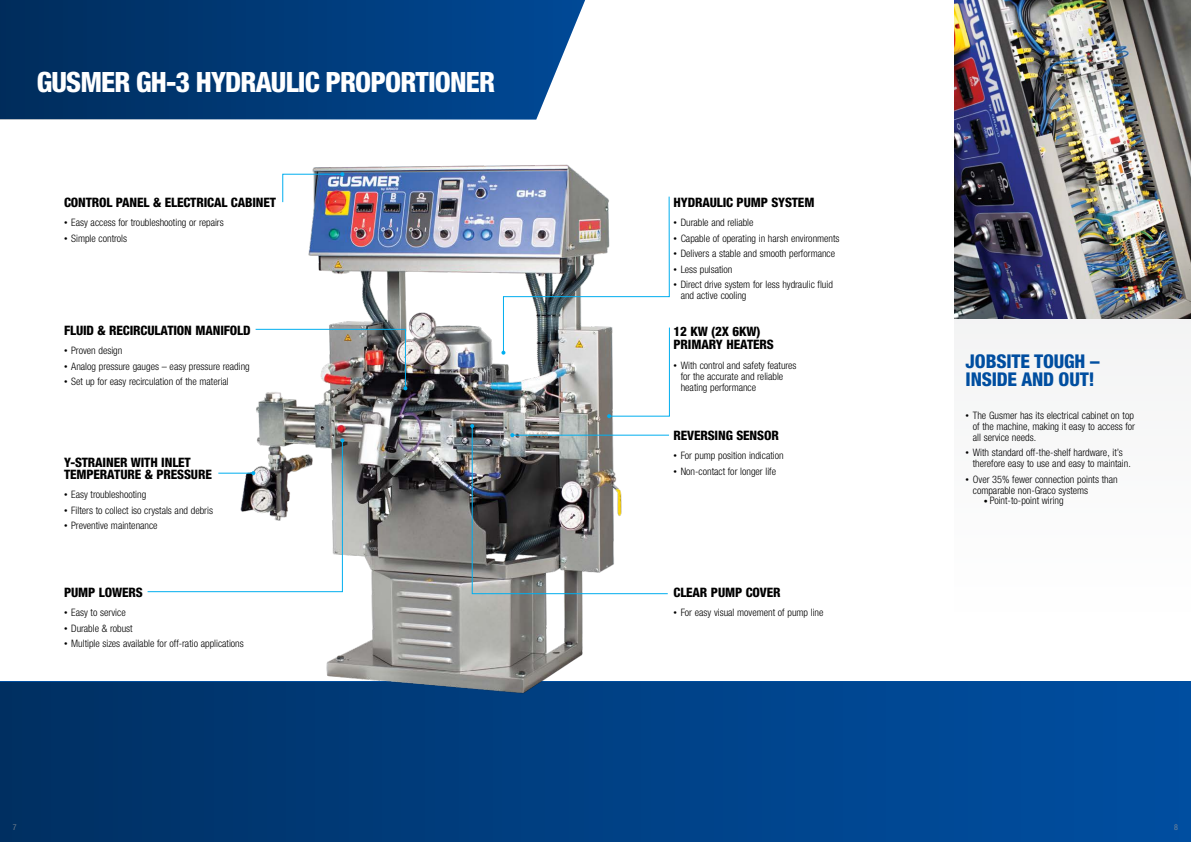
<style>
.page{position:relative;width:1191px;height:842px;background:#fff}
.page>*{position:absolute;margin:0;border:0;box-sizing:border-box;transform-origin:0 0}
.t1{font:800 condensed 28px "Helvetica Neue LTW1 G";letter-spacing:-.03em;color:#fff}
.t2{font:800 condensed 19px/18px "Helvetica Neue LTW1 G";letter-spacing:-.01em;color:#004ea0}
.t3{font:800 condensed 13px/13px "Helvetica Neue LTW1 G";letter-spacing:-.01em;color:#000}
.t4{font:300 condensed 10.2px/11px "Helvetica Neue LTW1 G";color:#000}
.t5{font:300 condensed 8px "Helvetica Neue LTW1 G";color:#939598}
.s1{font-size:7px}
.s2{font-size:8px}
</style>
<div class="page">
<div style="left:954px;top:0;width:237px;height:614px;background:#f9f9f9"></div>
<div style="left:0;top:682px;width:1191px;height:160px;background:linear-gradient(to right,#003063,#004fa3)"></div>
<svg style="left:0;top:0;width:585px;height:120px;background:#053d79"></svg>
<img style="left:954px;top:0;width:237px;height:318px">
<img style="left:198px;top:96px;width:506px;height:674px">
<svg style="left:282px;top:172px;width:62px;height:31px"></svg>
<img style="left:255px;top:328px;width:152px;height:62px">
<svg style="left:147px;top:438px;width:197px;height:155px"></svg>
<svg style="left:470px;top:424px;width:199px;height:171px"></svg>
<img style="left:501px;top:196px;width:169px;height:222px">
<h1 class="t1" style="left:37px;top:65px;width:460px">GUSMER GH-3 HYDRAULIC PROPORTIONER</h1>
<p class="t3" style="left:64px;top:195px;width:213px">CONTROL PANEL &amp; ELECTRICAL CABINET</p>
<p class="t4" style="left:64px;top:217px;width:161px"><span class="s1">•</span> Easy access for troubleshooting or repairs</p>
<p class="t4" style="left:64px;top:233px;width:65px"><span class="s1">•</span> Simple controls</p>
<p class="t3" style="left:64px;top:323px;width:188px">FLUID &amp; RECIRCULATION MANIFOLD</p>
<p class="t4" style="left:64px;top:345px;width:60px"><span class="s1">•</span> Proven design</p>
<p class="t4" style="left:64px;top:361px;width:187px"><span class="s1">•</span> Analog pressure gauges – easy pressure reading</p>
<p class="t4" style="left:64px;top:376px;width:166px"><span class="s1">•</span> Set up for easy recirculation of the material</p>
<p class="t3" style="left:64px;top:456px;width:149px;line-height:12px">Y-STRAINER WITH INLET<br>TEMPERATURE &amp; PRESSURE</p>
<p class="t4" style="left:64px;top:489px;width:84px"><span class="s1">•</span> Easy troubleshooting</p>
<p class="t4" style="left:64px;top:505px;width:150px"><span class="s1">•</span> Filters to collect iso crystals and debris</p>
<p class="t4" style="left:64px;top:520px;width:95px"><span class="s1">•</span> Preventive maintenance</p>
<p class="t3" style="left:64px;top:585px;width:80px">PUMP LOWERS</p>
<p class="t4" style="left:64px;top:607px;width:63px"><span class="s1">•</span> Easy to service</p>
<p class="t4" style="left:64px;top:623px;width:70px"><span class="s1">•</span> Durable &amp; robust</p>
<p class="t4" style="left:64px;top:638px;width:181px"><span class="s1">•</span> Multiple sizes available for off-ratio applications</p>
<p class="t3" style="left:673px;top:195px;width:142px">HYDRAULIC PUMP SYSTEM</p>
<p class="t4" style="left:673px;top:217px;width:81px"><span class="s1">•</span> Durable and reliable</p>
<p class="t4" style="left:673px;top:233px;width:168px"><span class="s1">•</span> Capable of operating in harsh environments</p>
<p class="t4" style="left:673px;top:248px;width:163px"><span class="s1">•</span> Delivers a stable and smooth performance</p>
<p class="t4" style="left:673px;top:264px;width:60px"><span class="s1">•</span> Less pulsation</p>
<p class="t4" style="left:680px;top:279px;width:154px;text-indent:-7px"><span class="s1">•</span> Direct drive system for less hydraulic fluid and active cooling</p>
<p class="t3" style="left:673px;top:325px;width:102px">12 KW (2X 6KW)<br>PRIMARY HEATERS</p>
<p class="t4" style="left:680px;top:360px;width:117px;text-indent:-7px"><span class="s1">•</span> With control and safety features for the accurate and reliable heating performance</p>
<p class="t3" style="left:673px;top:429px;width:107px">REVERSING SENSOR</p>
<p class="t4" style="left:673px;top:450px;width:112px"><span class="s1">•</span> For pump position indication</p>
<p class="t4" style="left:673px;top:466px;width:104px"><span class="s1">•</span> Non-contact for longer life</p>
<p class="t3" style="left:673px;top:586px;width:109px">CLEAR PUMP COVER</p>
<p class="t4" style="left:673px;top:607px;width:151px"><span class="s1">•</span> For easy visual movement of pump line</p>
<h2 class="t2" style="left:965px;top:352px;width:135px">JOBSITE TOUGH –<br>INSIDE AND OUT!</h2>
<p class="t4" style="left:972px;top:410px;width:164px;text-align:justify;text-indent:-7px"><span class="s1">•</span> The Gusmer has its electrical cabinet on top of the machine, making it easy to access for all service needs.</p>
<p class="t4" style="left:972px;top:447px;width:159px;text-indent:-7px"><span class="s1">•</span> With standard off-the-shelf hardware, it’s therefore easy to use and easy to maintain.</p>
<p class="t4" style="left:972px;top:474px;width:146px;text-indent:-7px"><span class="s1">•</span> Over 35% fewer connection points than comparable non-Graco systems</p>
<p class="t4" style="left:983px;top:495px;width:81px"><span class="s2">•</span> Point-to-point wiring</p>
<p class="t5" style="left:13px;top:822px;width:5px">7</p>
<p class="t5" style="left:1174px;top:822px;width:5px">8</p>
</div>
